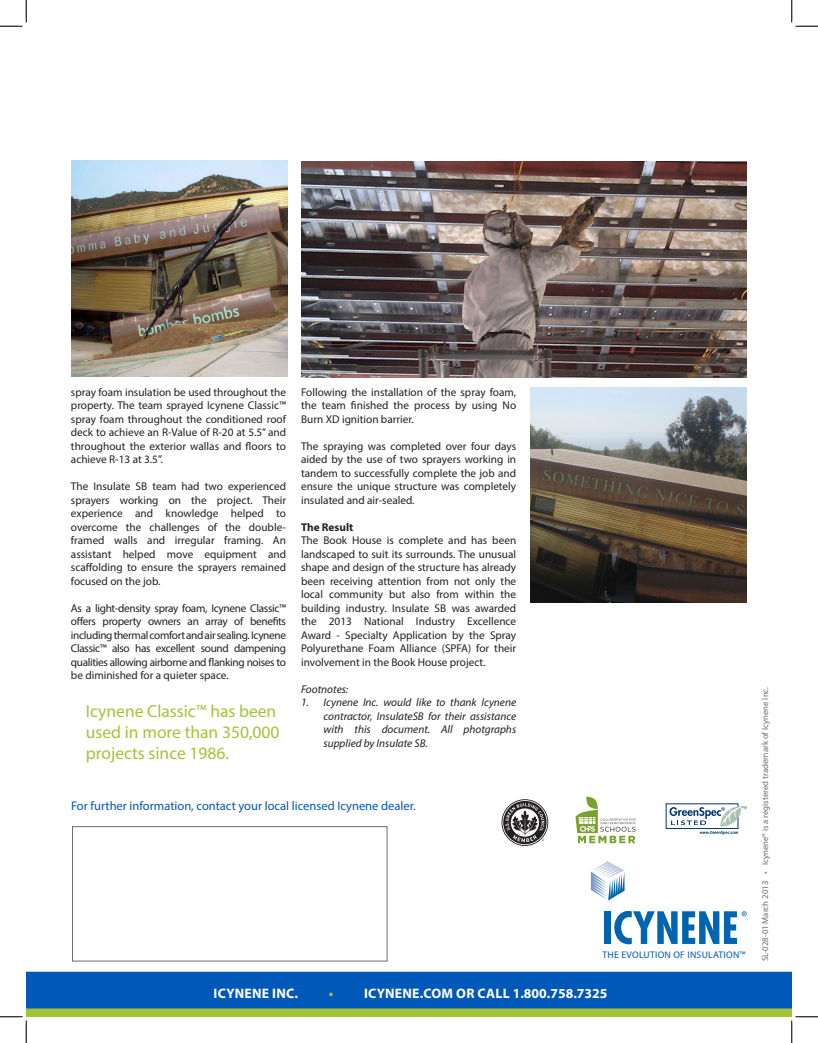
<style>
.page{position:relative;width:818px;height:1043px;background:#fff}
.page>*{position:absolute;margin:0;border:0;box-sizing:border-box;transform-origin:0 0}
.t1{font:17.5px/21px "Myriad Pro";color:#a3c339}
.t2{font:700 13.75px "Myriad Pro";letter-spacing:.02em;color:#fff}
.t3{font:12.5px "Myriad Pro";color:#0058b8}
.t4{font:11.25px/13.5px "Myriad Pro";color:#231f20;text-align:justify}
.t5{font:italic 11.25px/13.5px "Myriad Pro";color:#231f20;text-align:justify}
.t6{font:700 11.25px "Myriad Pro";color:#231f20}
.t7{font:9.62px "Myriad Pro";letter-spacing:.03em;color:#0058b8}
.t8{font:8.75px "Myriad Pro";color:#6c6d70}
.s1{color:#a3c339}
</style>
<div class="page">
<div style="left:72px;top:826px;width:315px;height:135px;border:1px solid #6c6d70"></div>
<svg style="left:591px;top:861px;width:33px;height:39px"></svg>
<div style="left:604px;top:911px;width:7px;height:33px;background:#0164b0"></div>
<svg style="left:614px;top:910px;width:132px;height:34px"></svg>
<svg style="left:575px;top:796px;width:60px;height:47px"></svg>
<svg style="left:669px;top:806px;width:78px;height:28px"></svg>
<svg style="left:501px;top:799px;width:47px;height:47px"></svg>
<div style="left:26px;top:971px;width:765px;height:37px;background:#0058b8"></div>
<img style="left:301px;top:161px;width:445px;height:216px">
<img style="left:71px;top:161px;width:216px;height:215px">
<img style="left:530px;top:387px;width:216px;height:216px">
<svg style="left:0;top:0;width:27px;height:27px"></svg>
<svg style="left:791px;top:0;width:27px;height:27px"></svg>
<svg style="left:0;top:1008px;width:818px;height:34px"></svg>
<p class="t4" style="left:71px;top:385px;width:217px">spray foam insulation be used throughout the property. The team sprayed Icynene Classic™ spray foam throughout the conditioned roof deck to achieve an R-Value of R-20 at 5.5” and throughout the exterior wallas and floors to achieve R-13 at 3.5”.</p>
<p class="t4" style="left:71px;top:479px;width:217px">The Insulate SB team had two experienced sprayers working on the project. Their experience and knowledge helped to overcome the challenges of the double&shy;framed walls and irregular framing. An assistant helped move equipment and scaffolding to ensure the sprayers remained focused on the job.</p>
<p class="t4" style="left:71px;top:601px;width:217px">As a light-density spray foam, Icynene Classic™ offers property owners an array of benefits including thermal comfort and air sealing. Icynene Classic™ also has excellent sound dampening qualities allowing airborne and flanking noises to be diminished for a quieter space.</p>
<p class="t1" style="left:86px;top:700px;width:195px">Icynene Classic™ has been used in more than 350,000 projects since 1986.</p>
<p class="t4" style="left:301px;top:385px;width:217px">Following the installation of the spray foam, the team finished the process by using No Burn XD ignition barrier.</p>
<p class="t4" style="left:301px;top:439px;width:217px">The spraying was completed over four days aided by the use of two sprayers working in tandem to successfully complete the job and ensure the unique structure was completely insulated and air-sealed.</p>
<p class="t6" style="left:301px;top:519px;width:54px">The Result</p>
<p class="t4" style="left:301px;top:533px;width:217px">The Book House is complete and has been landscaped to suit its surrounds. The unusual shape and design of the structure has already been receiving attention from not only the local community but also from within the building industry. Insulate SB was awarded the 2013 National Industry Excellence Award - Specialty Application by the Spray Polyurethane Foam Alliance (SPFA) for their involvement in the Book House project.</p>
<p class="t5" style="left:301px;top:682px;width:49px">Footnotes:</p>
<p class="t5" style="left:323px;top:695px;width:194px;text-indent:-22px">1. Icynene Inc. would like to thank Icynene contractor, InsulateSB for their assistance with this document. All photgraphs supplied by Insulate SB.</p>
<p class="t3" style="left:71px;top:797px;width:346px">For further information, contact your local licensed Icynene dealer.</p>
<p class="t7" style="left:602px;top:948px;width:144px">THE EVOLUTION OF INSULATION™</p>
<p class="t2" style="left:214px;top:984px;width:86px">ICYNENE INC.</p>
<p class="t2" style="left:329px;top:984px;width:280px"><span class="s1">•</span> ICYNENE.COM OR CALL 1.800.758.7325</p>
<p class="t8" style="left:759px;top:961px;width:276px;rotate:-90deg">SL-028-01 March 2013 • Icynene® is a registered trademark of Icynene Inc.</p>
</div>
